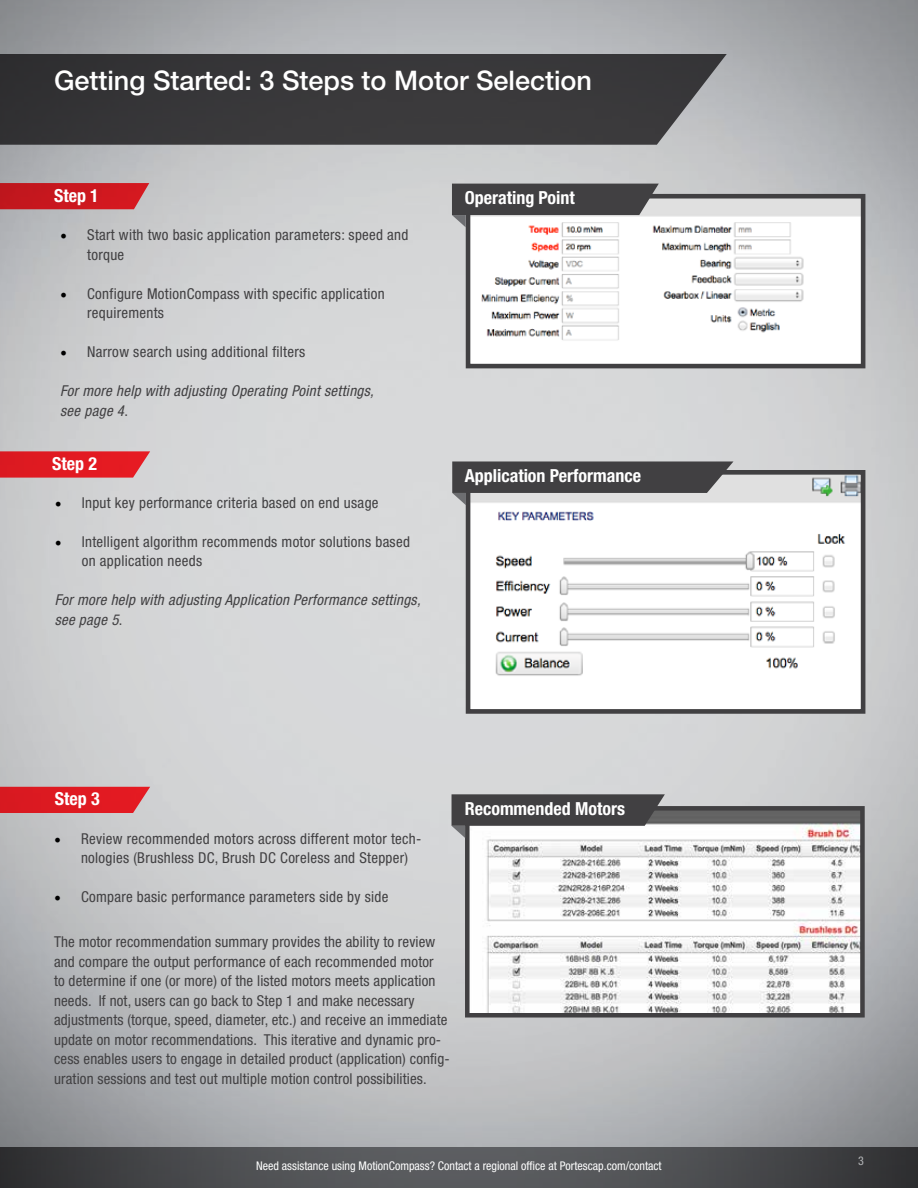
<style>
.page{position:relative;width:918px;height:1188px;background:#fff}
.page>*{position:absolute;margin:0;border:0;box-sizing:border-box;transform-origin:0 0}
.t1{font:500 27px "Helvetica Neue LT Std";color:#fff}
.t2{font:700 condensed 18px "Helvetica Neue LT Std";color:#fff}
.t3{font:condensed 15px/19.5px "Helvetica Neue LT Std";letter-spacing:.02em;color:#414042}
.t4{font:italic condensed 15px/19.5px "Helvetica Neue LT Std";letter-spacing:.02em;color:#414042}
.t5{font:condensed 12px "Helvetica Neue LT Std";color:#fff}
.s1{font-family:"Minion Pro";font-stretch:normal;font-size:18px;color:#000}
.s2{font-style:normal}
</style>
<div class="page">
<img style="left:0;top:0;width:918px;height:1188px">
<img style="left:472px;top:200px;width:387px;height:162px">
<div style="left:466px;top:194px;width:399px;height:174px;border:5px solid #414042"></div>
<img style="left:471px;top:812px;width:388px;height:200px">
<div style="left:465px;top:806px;width:400px;height:212px;border:5px solid #414042"></div>
<img style="left:472px;top:476px;width:387px;height:232px">
<div style="left:466px;top:470px;width:399px;height:244px;border:5px solid #414042"></div>
<svg style="left:452px;top:184px;width:207px;height:43px"></svg>
<div style="left:472px;top:479px;width:272px;height:20px;background:#e0e0e0"></div>
<svg style="left:452px;top:461px;width:282px;height:44px"></svg>
<svg style="left:452px;top:794px;width:213px;height:44px"></svg>
<h1 class="t1" style="left:54px;top:64px;width:540px">Getting Started: 3 Steps to Motor Selection</h1>
<p class="t2" style="left:54px;top:185px;width:46px">Step 1</p>
<p class="t3" style="left:87px;top:225px;width:323px;text-indent:-27px"><span class="s1">•</span> Start with two basic application parameters: speed and torque</p>
<p class="t3" style="left:87px;top:284px;width:299px;text-indent:-27px"><span class="s1">•</span> Configure MotionCompass with specific application requirements</p>
<p class="t3" style="left:60px;top:342px;width:247px"><span class="s1">•</span> Narrow search using additional filters</p>
<p class="t4" style="left:60px;top:382px;width:315px">For more help with adjusting Operating Point settings, see page 4<span class="s2">.</span></p>
<p class="t2" style="left:52px;top:452px;width:46px">Step 2</p>
<p class="t3" style="left:55px;top:493px;width:325px"><span class="s1">•</span> Input key performance criteria based on end usage</p>
<p class="t3" style="left:82px;top:532px;width:330px;text-indent:-27px"><span class="s1">•</span> Intelligent algorithm recommends motor solutions based on application needs</p>
<p class="t4" style="left:55px;top:591px;width:367px">For more help with adjusting Application Performance settings, see page 5<span class="s2">.</span></p>
<p class="t2" style="left:465px;top:187px;width:112px">Operating Point</p>
<p class="t2" style="left:465px;top:465px;width:178px">Application Performance</p>
<p class="t2" style="left:55px;top:788px;width:46px">Step 3</p>
<p class="t3" style="left:81px;top:829px;width:342px;text-indent:-27px"><span class="s1">•</span> Review recommended motors across different motor tech&shy;nologies (Brushless DC, Brush DC Coreless and Stepper)</p>
<p class="t3" style="left:54px;top:887px;width:336px"><span class="s1">•</span> Compare basic performance parameters side by side</p>
<p class="t3" style="left:54px;top:932px;width:397px">The motor recommendation summary provides the ability to review and compare the output performance of each recommended motor<br>to determine if one (or more) of the listed motors meets application needs. If not, users can go back to Step 1 and make necessary adjustments (torque, speed, diameter, etc.) and receive an immediate update on motor recommendations. This iterative and dynamic pro&shy;cess enables users to engage in detailed product (application) config&shy;uration sessions and test out multiple motion control possibilities.</p>
<p class="t2" style="left:465px;top:797px;width:162px">Recommended Motors</p>
<p class="t5" style="left:256px;top:1159px;width:407px">Need assistance using MotionCompass? Contact a regional office at Portescap.com/contact</p>
<p class="t5" style="left:858px;top:1154px;width:7px">3</p>
</div>
